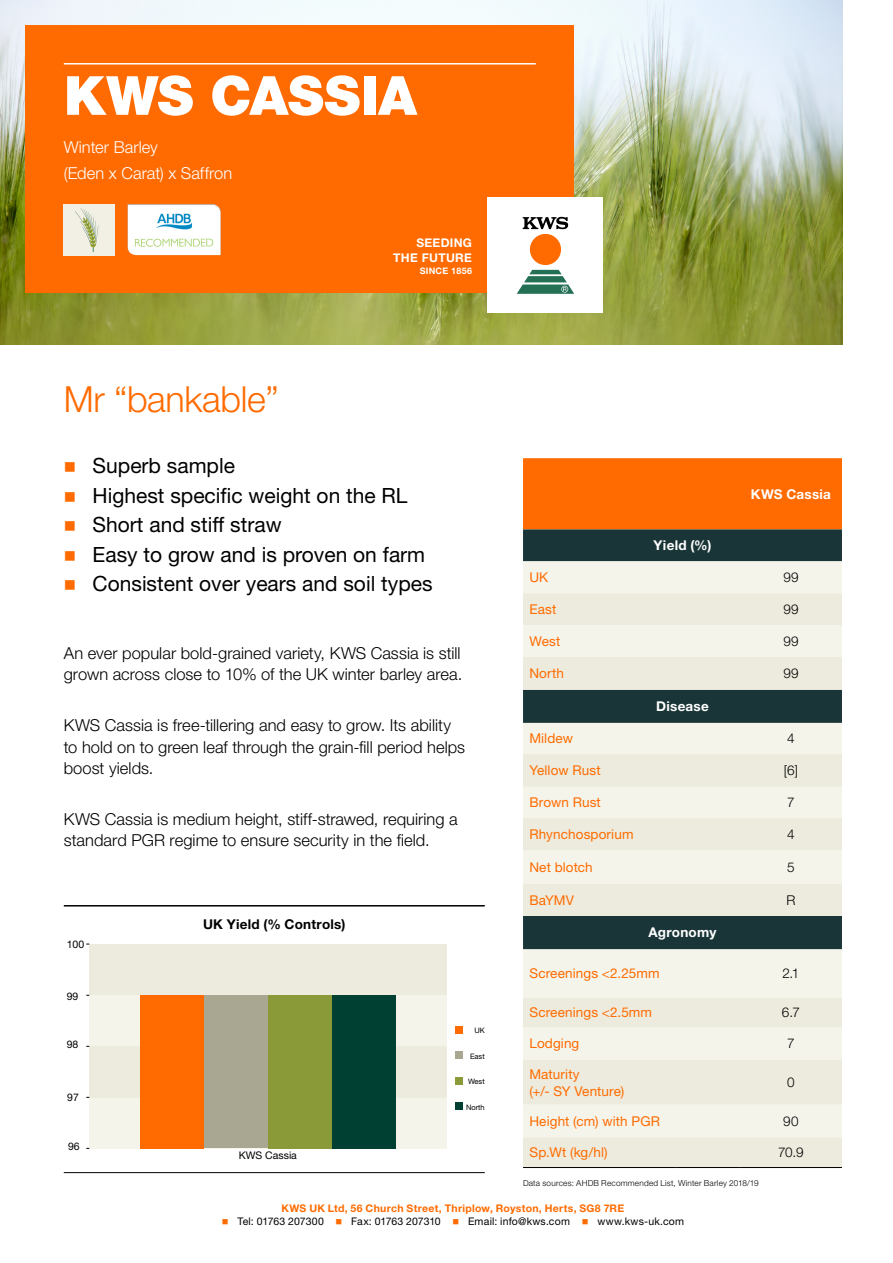
<style>
.page{position:relative;width:893px;height:1263px;background:#fff}
.page>*{position:absolute;margin:0;border:0;box-sizing:border-box;transform-origin:0 0}
.t1{font:900 54px "Helvetica Neue LT Std";letter-spacing:-.005em;color:#fff}
.t2{font:300 36px "Helvetica Neue LT Std";letter-spacing:-.01em;color:#ff6b00}
.t3{font:21px "Helvetica Neue LT Std";color:#000}
.t4{font:300 16.5px/21.3px "Helvetica Neue LT Std";color:#000}
.t5{font:300 16.5px/25.5px "Helvetica Neue LT Std";letter-spacing:.005em;color:#fff}
.t6{font:13.5px/16.8px "Helvetica Neue LT Std";letter-spacing:.01em;color:#ff6b00}
.t7{font:700 13.5px "Helvetica Neue LT Std";letter-spacing:.02em;color:#fff}
.t8{font:300 13.5px "Helvetica Neue LT Std";letter-spacing:.015em;color:#000}
.t9{font:700 13.5px "Helvetica Neue LT Std";letter-spacing:.02em;color:#000}
.t10{font:700 12px/15px "Helvetica Neue LT Std";letter-spacing:.025em;color:#fff;text-align:right}
.t11{font:10.5px "Helvetica Neue LT Std";color:#000}
.t12{font:700 10.5px "Helvetica Neue LT Std";letter-spacing:.025em;color:#ff6b00}
.t13{font:700 9px "Helvetica Neue LT Std";letter-spacing:.025em;color:#fff}
.t14{font:300 8.25px "Helvetica Neue LT Std";letter-spacing:.025em;color:#000}
.t15{font:7.5px "Helvetica Neue LT Std";color:#000}
.s1{color:#ff6b00}
</style>
<div class="page">
<img style="left:0;top:0;width:842px;height:344px">
<div style="left:26px;top:26px;width:548px;height:267px;background:#ff6b00"></div>
<hr style="left:64px;top:63px;width:472px;height:2px;background:#fff">
<div style="left:523px;top:458px;width:319px;height:71px;background:#ff6b00"></div>
<div style="left:523px;top:529px;width:319px;height:32px;background:#1a3537"></div>
<div style="left:523px;top:561px;width:319px;height:32px;background:#f5f4eb"></div>
<svg style="left:523px;top:593px;width:319px;height:574px;background:#d8d9cf"></svg>
<hr style="left:523px;top:1167px;width:153px;height:1px;background:#000">
<hr style="left:676px;top:1167px;width:64px;height:1px;background:#000">
<hr style="left:740px;top:1167px;width:102px;height:1px;background:#000">
<hr style="left:64px;top:1172px;width:421px;height:1px;background:#000">
<hr style="left:64px;top:905px;width:421px;height:1px;background:#000">
<div style="left:89px;top:944px;width:357px;height:51px;background:#edebdd"></div>
<div style="left:89px;top:995px;width:357px;height:51px;background:#f5f4eb"></div>
<div style="left:89px;top:1097px;width:357px;height:51px;background:#f5f4eb"></div>
<div style="left:89px;top:1046px;width:357px;height:51px;background:#edebdd"></div>
<div style="left:140px;top:995px;width:64px;height:153px;background:#ff6b00"></div>
<div style="left:204px;top:995px;width:64px;height:153px;background:#a9a791"></div>
<div style="left:268px;top:995px;width:64px;height:153px;background:#8a9a38"></div>
<div style="left:332px;top:995px;width:63px;height:153px;background:#004032"></div>
<div style="left:455px;top:1026px;width:8px;height:8px;background:#ff6b00"></div>
<div style="left:455px;top:1051px;width:8px;height:8px;background:#a9a791"></div>
<div style="left:455px;top:1077px;width:8px;height:7px;background:#8a9a38"></div>
<div style="left:455px;top:1102px;width:8px;height:8px;background:#004032"></div>
<img style="left:128px;top:204px;width:93px;height:51px">
<img style="left:64px;top:204px;width:51px;height:51px">
<div style="left:488px;top:198px;width:115px;height:115px;background:#fff"></div>
<svg style="left:517px;top:270px;width:57px;height:24px"></svg>
<div style="left:530px;top:234px;width:31px;height:31px;background:#ff6b00;border-radius:50%"></div>
<svg style="left:523px;top:217px;width:45px;height:12px"></svg>
<h1 class="t1" style="left:64px;top:63px;width:355px">KWS CASSIA</h1>
<p class="t5" style="left:64px;top:134px;width:170px">Winter Barley<br>(Eden x Carat) x Saffron</p>
<p class="t10" style="left:393px;top:235px;width:80px">SEEDING<br>THE FUTURE</p>
<p class="t13" style="left:420px;top:265px;width:54px">SINCE 1856</p>
<h2 class="t2" style="left:64px;top:378px;width:217px">Mr “bankable”</h2>
<p class="t3" style="left:64px;top:453px;width:173px"><span class="s1">■</span> Superb sample</p>
<p class="t3" style="left:64px;top:483px;width:345px"><span class="s1">■</span> Highest specific weight on the RL</p>
<p class="t3" style="left:64px;top:512px;width:219px"><span class="s1">■</span> Short and stiff straw</p>
<p class="t3" style="left:64px;top:542px;width:363px"><span class="s1">■</span> Easy to grow and is proven on farm</p>
<p class="t3" style="left:64px;top:571px;width:370px"><span class="s1">■</span> Consistent over years and soil types</p>
<p class="t4" style="left:64px;top:642px;width:400px">An ever popular bold-grained variety, KWS Cassia is still grown across close to 10% of the UK winter barley area.</p>
<p class="t4" style="left:64px;top:714px;width:403px">KWS Cassia is free-tillering and easy to grow. Its ability to hold on to green leaf through the grain-fill period helps boost yields.</p>
<p class="t4" style="left:64px;top:808px;width:396px">KWS Cassia is medium height, stiff-strawed, requiring a standard PGR regime to ensure security in the field.</p>
<p class="t11" style="left:67px;top:938px;width:19px">100</p>
<p class="t11" style="left:67px;top:990px;width:13px">99</p>
<p class="t11" style="left:67px;top:1038px;width:13px">98</p>
<p class="t11" style="left:67px;top:1091px;width:13px">97</p>
<p class="t11" style="left:68px;top:1140px;width:13px">96</p>
<p class="t9" style="left:203px;top:916px;width:144px">UK Yield (% Controls)</p>
<p class="t11" style="left:239px;top:1149px;width:60px">KWS Cassia</p>
<p class="t15" style="left:474px;top:1026px;width:12px">UK</p>
<p class="t15" style="left:470px;top:1052px;width:16px">East</p>
<p class="t15" style="left:468px;top:1076px;width:18px">West</p>
<p class="t15" style="left:466px;top:1103px;width:20px">North</p>
<p class="t7" style="left:654px;top:537px;width:59px">Yield (%)</p>
<p class="t7" style="left:751px;top:485px;width:82px">KWS Cassia</p>
<p class="t6" style="left:529px;top:569px;width:20px">UK</p>
<p class="t8" style="left:783px;top:569px;width:17px">99</p>
<p class="t6" style="left:529px;top:601px;width:28px">East</p>
<p class="t8" style="left:783px;top:601px;width:17px">99</p>
<p class="t6" style="left:529px;top:632px;width:32px">West</p>
<p class="t8" style="left:783px;top:633px;width:17px">99</p>
<p class="t6" style="left:529px;top:665px;width:36px">North</p>
<p class="t8" style="left:783px;top:665px;width:17px">99</p>
<p class="t7" style="left:656px;top:698px;width:54px">Disease</p>
<p class="t6" style="left:529px;top:730px;width:45px">Mildew</p>
<p class="t8" style="left:787px;top:730px;width:9px">4</p>
<p class="t6" style="left:529px;top:762px;width:73px">Yellow Rust</p>
<p class="t8" style="left:784px;top:762px;width:15px">[6]</p>
<p class="t6" style="left:529px;top:794px;width:73px">Brown Rust</p>
<p class="t8" style="left:787px;top:794px;width:9px">7</p>
<p class="t6" style="left:529px;top:825px;width:106px">Rhynchosporium</p>
<p class="t8" style="left:787px;top:826px;width:9px">4</p>
<p class="t6" style="left:529px;top:859px;width:65px">Net blotch</p>
<p class="t8" style="left:787px;top:859px;width:9px">5</p>
<p class="t6" style="left:529px;top:891px;width:46px">BaYMV</p>
<p class="t8" style="left:786px;top:892px;width:11px">R</p>
<p class="t7" style="left:649px;top:924px;width:69px">Agronomy</p>
<p class="t6" style="left:529px;top:965px;width:132px">Screenings &lt;2.25mm</p>
<p class="t8" style="left:782px;top:965px;width:18px">2.1</p>
<p class="t6" style="left:529px;top:1004px;width:124px">Screenings &lt;2.5mm</p>
<p class="t8" style="left:782px;top:1004px;width:20px">6.7</p>
<p class="t6" style="left:529px;top:1035px;width:51px">Lodging</p>
<p class="t8" style="left:787px;top:1035px;width:9px">7</p>
<p class="t6" style="left:529px;top:1065px;width:96px">Maturity<br>(+/- SY Venture)</p>
<p class="t8" style="left:787px;top:1074px;width:9px">0</p>
<p class="t6" style="left:529px;top:1112px;width:132px">Height (cm) with PGR</p>
<p class="t8" style="left:783px;top:1113px;width:17px">90</p>
<p class="t6" style="left:529px;top:1144px;width:80px">Sp.Wt (kg/hl)</p>
<p class="t8" style="left:778px;top:1144px;width:27px">70.9</p>
<p class="t14" style="left:523px;top:1178px;width:237px">Data sources: AHDB Recommended List, Winter Barley 2018/19</p>
<p class="t12" style="left:281px;top:1202px;width:344px">KWS UK Ltd, 56 Church Street, Thriplow, Royston, Herts, SG8 7RE</p>
<p class="t11" style="left:222px;top:1215px;width:464px"><span class="s1">■</span> Tel: 01763 207300 <span class="s1">■</span> Fax: 01763 207310 <span class="s1">■</span> Email: info@kws.com <span class="s1">■</span> www.kws-uk.com</p>
</div>
